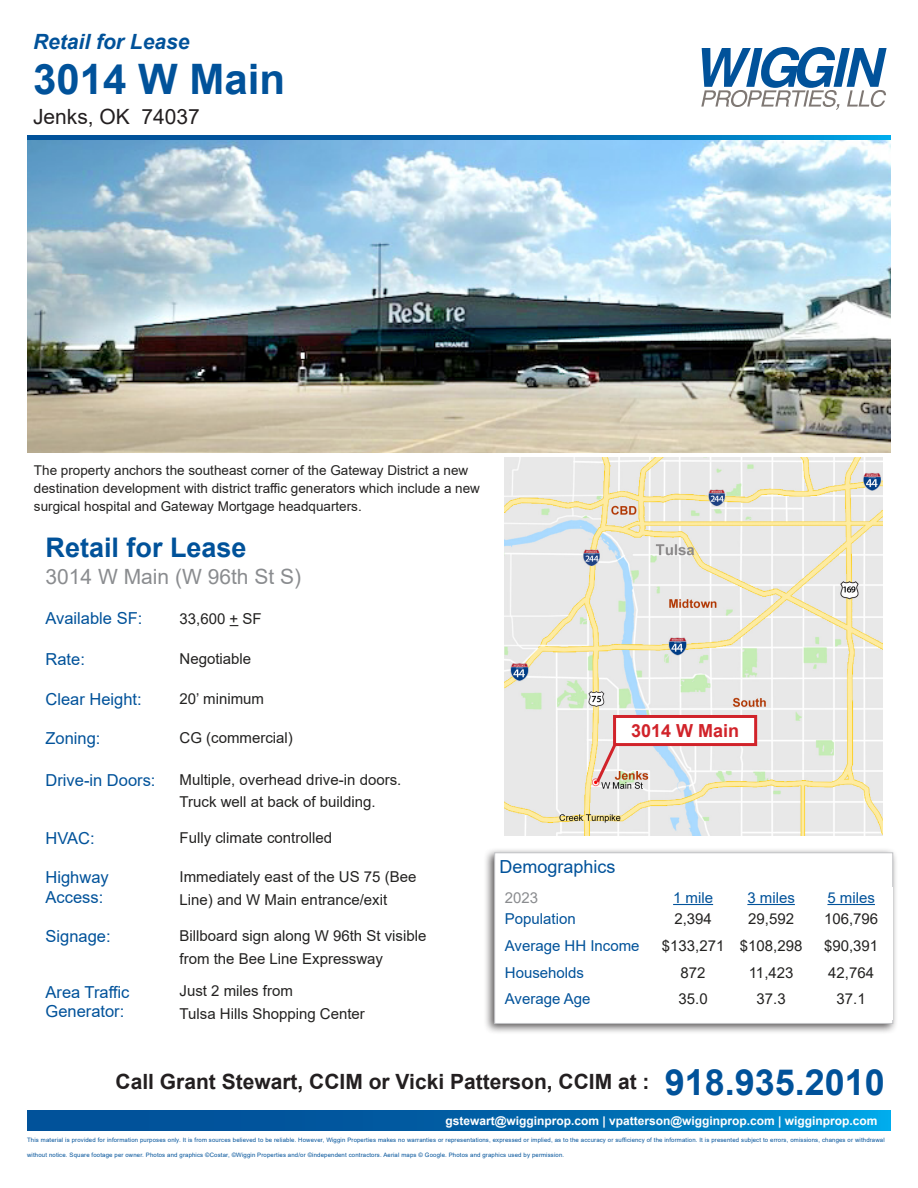
<style>
.page{position:relative;width:918px;height:1188px;background:#fff}
.page>*{position:absolute;margin:0;border:0;box-sizing:border-box;transform-origin:0 0}
.t1{font:700 42px "Arial";color:#01529a}
.t2{font:700 27px "Arial";color:#01529a}
.t3{font:700 21px "Arial";color:#231f20}
.t4{font:21px "Arial";color:#8a8c8f}
.t5{font:italic 700 21px "Arial";color:#01529a}
.t6{font:21px "Arial";color:#231f20}
.t7{font:18px "Arial";color:#01529a}
.t8{font:700 18px "Arial";color:#d1232a}
.t9{font:16.5px/19.8px "Arial";color:#01529a}
.t10{font:15px/22.5px "Arial";color:#232221}
.t11{font:15px "Arial";color:#01529a}
.t12{font:15px "Arial";color:#8a8c8f}
.t13{font:13.5px/18px "Arial";color:#232221}
.t14{font:700 12px "Arial";color:#fff}
.t15{font:6px "Arial";letter-spacing:.025em;color:#01529a}
.s1{font-size:36px;color:#01529a}
</style>
<div class="page">
<svg style="left:27px;top:1110px;width:864px;height:20px;background:#0068ad"></svg>
<svg style="left:701px;top:47px;width:186px;height:63px"></svg>
<svg style="left:27px;top:135px;width:864px;height:6px;background:#1877b7"></svg>
<div style="left:483px;top:847px;width:415px;height:188px;background:#231f20;opacity:.75"></div>
<div style="left:494px;top:852px;width:399px;height:172px;background:#fff;border:1px solid #c2c3c6"></div>
<div style="left:500px;top:887px;width:393px;height:133px;background:#fff"></div>
<hr style="left:673px;top:904px;width:40px;height:1px;background:#01529a">
<hr style="left:747px;top:904px;width:48px;height:1px;background:#01529a">
<hr style="left:827px;top:904px;width:48px;height:1px;background:#01529a">
<img style="left:505px;top:458px;width:378px;height:378px">
<svg style="left:593px;top:741px;width:26px;height:45px"></svg>
<div style="left:615px;top:716px;width:141px;height:29px;background:#fff"></div>
<div style="left:613px;top:715px;width:144px;height:31px;border:3px solid #d1232a"></div>
<img style="left:27px;top:141px;width:864px;height:312px">
<h3 class="t5" style="left:33px;top:27px;width:158px">Retail for Lease</h3>
<h1 class="t1" style="left:33px;top:50px;width:254px">3014 W Main</h1>
<h3 class="t6" style="left:33px;top:102px;width:168px">Jenks, OK 74037</h3>
<p class="t13" style="left:34px;top:462px;width:448px">The property anchors the southeast corner of the Gateway District a new destination development with district traffic generators which include a new surgical hospital and Gateway Mortgage headquarters.</p>
<p class="t2" style="left:46px;top:528px;width:203px">Retail for Lease</p>
<p class="t4" style="left:46px;top:562px;width:257px">3014 W Main (W 96th St S)</p>
<p class="t9" style="left:46px;top:608px;width:98px">Available SF:</p>
<p class="t10" style="left:180px;top:607px;width:84px">33,600 + SF</p>
<p class="t9" style="left:46px;top:649px;width:41px">Rate:</p>
<p class="t10" style="left:180px;top:647px;width:73px">Negotiable</p>
<p class="t9" style="left:46px;top:689px;width:98px">Clear Height:</p>
<p class="t10" style="left:180px;top:687px;width:86px">20’ minimum</p>
<p class="t9" style="left:46px;top:728px;width:57px">Zoning:</p>
<p class="t10" style="left:180px;top:726px;width:115px">CG (commercial)</p>
<p class="t9" style="left:46px;top:770px;width:112px">Drive-in Doors:</p>
<p class="t10" style="left:180px;top:768px;width:223px">Multiple, overhead drive-in doors.</p>
<p class="t10" style="left:180px;top:791px;width:198px">Truck well at back of building.</p>
<p class="t9" style="left:46px;top:828px;width:51px">HVAC:</p>
<p class="t10" style="left:180px;top:827px;width:154px">Fully climate controlled</p>
<p class="t9" style="left:46px;top:867px;width:65px">Highway<br>Access:</p>
<p class="t10" style="left:180px;top:865px;width:238px">Immediately east of the US 75 (Bee<br>Line) and W Main entrance/exit</p>
<p class="t9" style="left:46px;top:927px;width:67px">Signage:</p>
<p class="t10" style="left:180px;top:925px;width:248px">Billboard sign along W 96th St visible from the Bee Line Expressway</p>
<p class="t9" style="left:46px;top:982px;width:85px">Area Traffic<br>Generator:</p>
<p class="t10" style="left:180px;top:980px;width:187px">Just 2 miles from<br>Tulsa Hills Shopping Center</p>
<p class="t8" style="left:631px;top:718px;width:110px">3014 W Main</p>
<p class="t7" style="left:500px;top:854px;width:118px">Demographics</p>
<p class="t12" style="left:505px;top:887px;width:35px">2023</p>
<p class="t11" style="left:673px;top:887px;width:42px">1 mile</p>
<p class="t11" style="left:747px;top:887px;width:49px">3 miles</p>
<p class="t11" style="left:827px;top:887px;width:49px">5 miles</p>
<p class="t11" style="left:505px;top:909px;width:72px">Population</p>
<p class="t10" style="left:674px;top:908px;width:39px">2,394</p>
<p class="t10" style="left:748px;top:908px;width:47px">29,592</p>
<p class="t10" style="left:824px;top:908px;width:56px">106,796</p>
<p class="t11" style="left:505px;top:936px;width:136px">Average HH Income</p>
<p class="t10" style="left:662px;top:935px;width:64px">$133,271</p>
<p class="t10" style="left:740px;top:935px;width:64px">$108,298</p>
<p class="t10" style="left:824px;top:935px;width:56px">$90,391</p>
<p class="t11" style="left:505px;top:963px;width:81px">Households</p>
<p class="t10" style="left:681px;top:962px;width:27px">872</p>
<p class="t10" style="left:749px;top:962px;width:46px">11,423</p>
<p class="t10" style="left:828px;top:962px;width:47px">42,764</p>
<p class="t11" style="left:505px;top:988px;width:87px">Average Age</p>
<p class="t10" style="left:679px;top:987px;width:31px">35.0</p>
<p class="t10" style="left:757px;top:987px;width:31px">37.3</p>
<p class="t10" style="left:837px;top:987px;width:31px">37.1</p>
<h3 class="t3" style="left:116px;top:1067px;width:771px">Call Grant Stewart, CCIM or Vicki Patterson, CCIM at : <span class="s1">918.935.2010</span></h3>
<h3 class="t14" style="left:445px;top:1112px;width:434px">gstewart@wigginprop.com | vpatterson@wigginprop.com | wigginprop.com</h3>
<p class="t15" style="left:27px;top:1135px;width:859px">This material is provided for information purposes only. It is from sources believed to be reliable. However, Wiggin Properties makes no warranties or representations, expressed or implied, as to the accuracy or sufficiency of the information. It is presented subject to errors, omissions, changes or withdrawal</p>
<p class="t15" style="left:27px;top:1150px;width:539px">without notice. Square footage per owner. Photos and graphics ©Costar, ©Wiggin Properties and/or ©independent contractors. Aerial maps © Google. Photos and graphics used by permission.</p>
</div>
